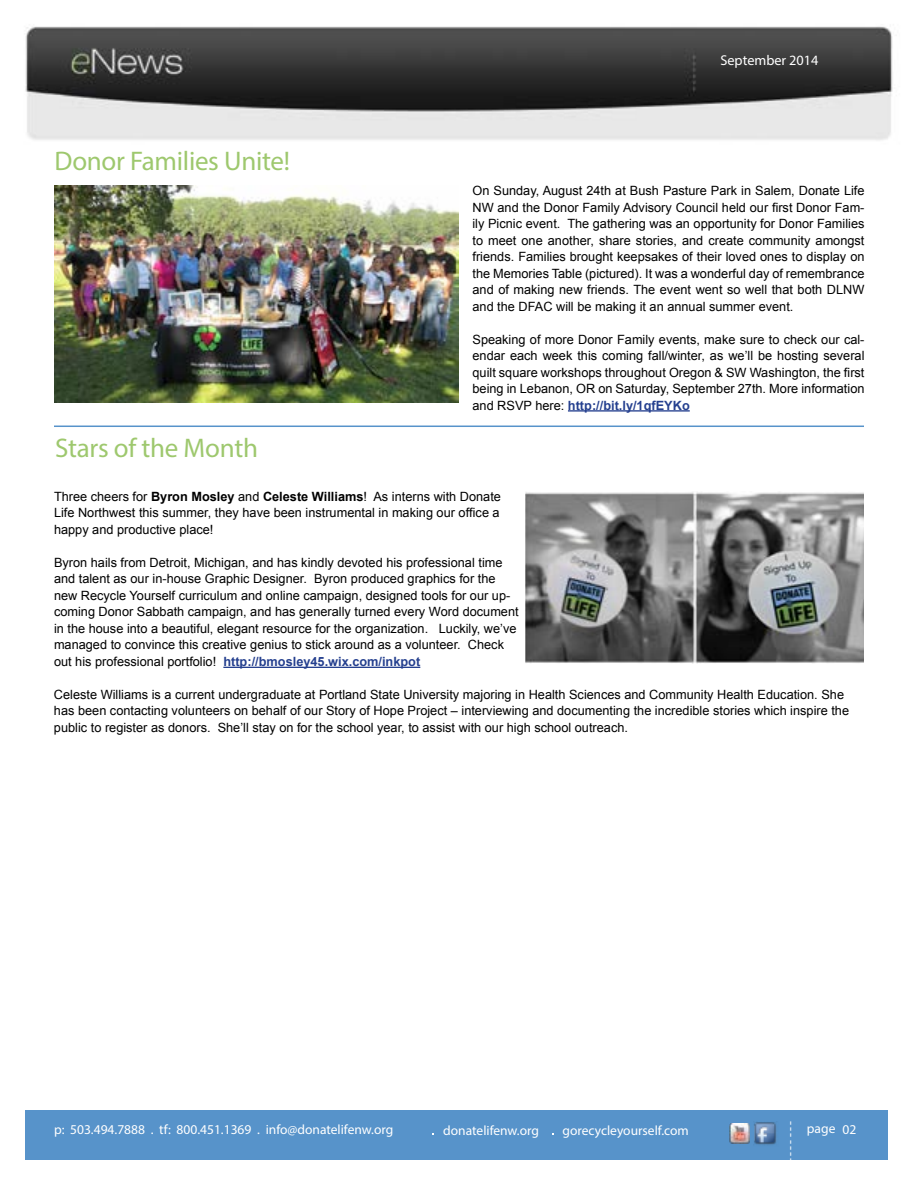
<style>
.page{position:relative;width:918px;height:1188px;background:#fff}
.page>*{position:absolute;margin:0;border:0;box-sizing:border-box;transform-origin:0 0}
.t1{font:27px "Myriad Pro";letter-spacing:-.01em;color:#9ec86e}
.t2{font:14.25px "Myriad Pro";color:#fff}
.t3{font:13.5px "Myriad Pro";color:#fff}
.t4{font:12.75px/16.5px "Arial";color:#000;text-align:justify}
.s1{font-weight:700;color:#25408f}
.s2{font-weight:700}
</style>
<div class="page">
<img style="left:25px;top:26px;width:868px;height:114px">
<div style="left:26px;top:1110px;width:862px;height:49px;background:#5793ca"></div>
<img style="left:754px;top:1122px;width:23px;height:23px">
<img style="left:729px;top:1123px;width:20px;height:20px">
<hr style="left:568px;top:410px;width:122px;height:2px;background:#25408f">
<hr style="left:54px;top:426px;width:810px;height:1px;background:#5793ca">
<hr style="left:223px;top:667px;width:197px;height:1px;background:#25408f">
<img style="left:55px;top:186px;width:404px;height:217px">
<img style="left:526px;top:492px;width:337px;height:171px">
<h1 class="t1" style="left:55px;top:145px;width:237px">Donor Families Unite!</h1>
<p class="t2" style="left:720px;top:51px;width:100px">September 2014</p>
<p class="t4" style="left:472px;top:182px;width:394px">On Sunday, August 24th at Bush Pasture Park in Salem, Donate Life NW and the Donor Family Advisory Council held our first Donor Fam&shy;ily Picnic event. The gathering was an opportunity for Donor Families to meet one another, share stories, and create community amongst friends. Families brought keepsakes of their loved ones to display on the Memories Table (pictured). It was a wonderful day of remembrance and of making new friends. The event went so well that both DLNW and the DFAC will be making it an annual summer event.</p>
<p class="t4" style="left:472px;top:331px;width:394px">Speaking of more Donor Family events, make sure to check our cal&shy;endar each week this coming fall/winter, as we’ll be hosting several quilt square workshops throughout Oregon &amp; SW Washington, the first being in Lebanon, OR on Saturday, September 27th. More information and RSVP here: <span class="s1">http://bit.ly/1qfEYKo</span></p>
<h1 class="t1" style="left:55px;top:432px;width:204px">Stars of the Month</h1>
<p class="t4" style="left:54px;top:488px;width:449px">Three cheers for <span class="s2">Byron Mosley</span> and <span class="s2">Celeste Williams</span>! As interns with Donate Life Northwest this summer, they have been instrumental in making our office a happy and productive place!</p>
<p class="t4" style="left:54px;top:554px;width:466px;text-align:left">Byron hails from Detroit, Michigan, and has kindly devoted his professional time and talent as our in-house Graphic Designer. Byron produced graphics for the new Recycle Yourself curriculum and online campaign, designed tools for our up&shy;coming Donor Sabbath campaign, and has generally turned every Word document in the house into a beautiful, elegant resource for the organization. Luckily, we’ve managed to convince this creative genius to stick around as a volunteer. Check out his professional portfolio! <span class="s1">http://bmosley45.wix.com/inkpot</span></p>
<p class="t4" style="left:54px;top:686px;width:797px;text-align:left">Celeste Williams is a current undergraduate at Portland State University majoring in Health Sciences and Community Health Education. She has been contacting volunteers on behalf of our Story of Hope Project – interviewing and documenting the incredible stories which inspire the public to register as donors. She’ll stay on for the school year, to assist with our high school outreach.</p>
<p class="t3" style="left:800px;top:1121px;width:61px;rotate:90deg">----------</p>
<p class="t3" style="left:843px;top:1121px;width:15px">02</p>
<p class="t3" style="left:54px;top:1122px;width:341px">p: 503.494.7888 . tf: 800.451.1369 . info@donatelifenw.org</p>
<p class="t3" style="left:443px;top:1122px;width:97px">donatelifenw.org</p>
<p class="t3" style="left:563px;top:1122px;width:128px">gorecycleyourself.com</p>
<p class="t3" style="left:807px;top:1120px;width:30px">page</p>
</div>
